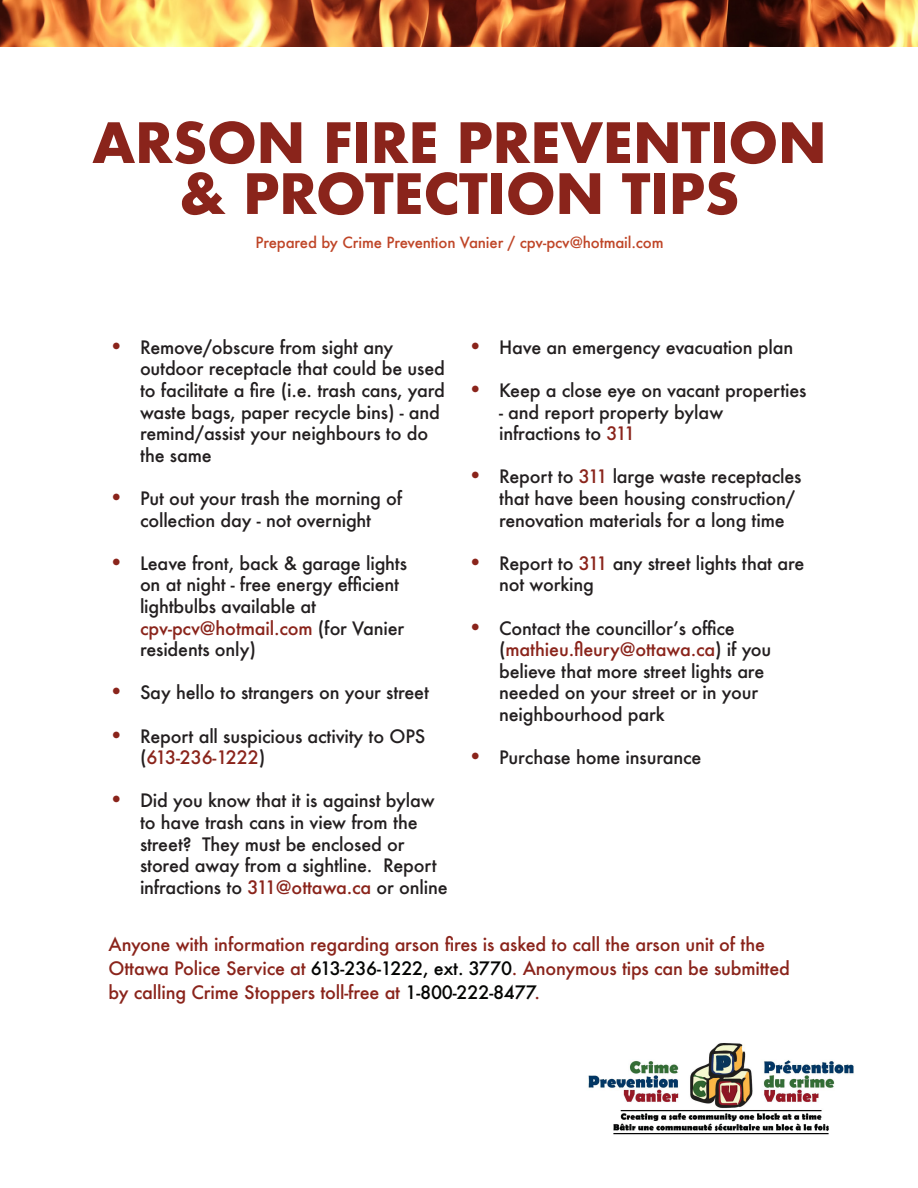
<style>
.page{position:relative;width:918px;height:1188px;background:#fff}
.page>*{position:absolute;margin:0;border:0;box-sizing:border-box;transform-origin:0 0}
.t1{font:700 54px/51px "Futura";letter-spacing:-.01em;color:#8a241b;text-align:center}
.t2{font:500 18px/21.6px "Futura";letter-spacing:-.01em;color:#231f20}
.t3{font:500 18px/24px "Futura";letter-spacing:-.01em;color:#8a241b}
.t4{font:500 15px "Futura";letter-spacing:-.01em;color:#bf4527}
.s1{font-weight:700;font-size:21px;color:#8a241b}
.s2{color:#8a241b}
.s3{color:#040503}
</style>
<div class="page">
<img style="left:588px;top:1043px;width:266px;height:92px">
<img style="left:1px;top:0;width:917px;height:47px">
<h1 class="t1" style="left:92px;top:117px;width:736px">ARSON FIRE PREVENTION &amp; PROTECTION TIPS</h1>
<p class="t4" style="left:255px;top:232px;width:410px">Prepared by Crime Prevention Vanier / cpv-pcv@hotmail.com</p>
<p class="t2" style="left:140px;top:336px;width:307px;text-indent:-32px"><span class="s1">•</span> Remove/obscure from sight any outdoor receptacle that could be used to facilitate a fire (i.e. trash cans, yard waste bags, paper recycle bins) - and remind/assist your neighbours to do the same</p>
<p class="t2" style="left:109px;top:487px;width:295px;text-align:center"><span class="s1">•</span> Put out your trash the morning of collection day - not overnight</p>
<p class="t2" style="left:140px;top:552px;width:269px;text-indent:-32px"><span class="s1">•</span> Leave front, back &amp; garage lights on at night - free energy efficient lightbulbs available at <span class="s2">cpv-pcv@hotmail.com</span> (for Vanier residents only)</p>
<p class="t2" style="left:109px;top:682px;width:322px"><span class="s1">•</span> Say hello to strangers on your street</p>
<p class="t2" style="left:140px;top:725px;width:287px;text-indent:-32px"><span class="s1">•</span> Report all suspicious activity to OPS (<span class="s2">613-236-1222</span>)</p>
<p class="t2" style="left:140px;top:790px;width:309px;text-indent:-32px"><span class="s1">•</span> Did you know that it is against bylaw to have trash cans in view from the street? They must be enclosed or stored away from a sightline. Report infractions to <span class="s2">311@ottawa.ca</span> or online</p>
<p class="t2" style="left:468px;top:336px;width:327px"><span class="s1">•</span> Have an emergency evacuation plan</p>
<p class="t2" style="left:468px;top:379px;width:340px"><span class="s1">•</span> Keep a close eye on vacant properties</p>
<p class="t2" style="left:499px;top:401px;width:226px">- and report property bylaw infractions to <span class="s2">311</span></p>
<p class="t2" style="left:499px;top:466px;width:304px;text-indent:-32px"><span class="s1">•</span> Report to <span class="s2">311</span> large waste receptacles that have been housing construction/ renovation materials for a long time</p>
<p class="t2" style="left:499px;top:552px;width:307px;text-indent:-32px"><span class="s1">•</span> Report to <span class="s2">311</span> any street lights that are not working</p>
<p class="t2" style="left:499px;top:617px;width:274px;text-indent:-32px"><span class="s1">•</span> Contact the councillor’s office (<span class="s2">mathieu.fleury@ottawa.ca</span>) if you believe that more street lights are needed on your street or in your neighbourhood park</p>
<p class="t2" style="left:468px;top:746px;width:235px"><span class="s1">•</span> Purchase home insurance</p>
<p class="t3" style="left:109px;top:932px;width:683px">Anyone with information regarding arson fires is asked to call the arson unit of the<br>Ottawa Police Service at <span class="s3">613-236-1222, ext. 3770</span>. Anonymous tips can be submitted by calling Crime Stoppers toll-free at <span class="s3">1-800-222-8477</span>.</p>
</div>
